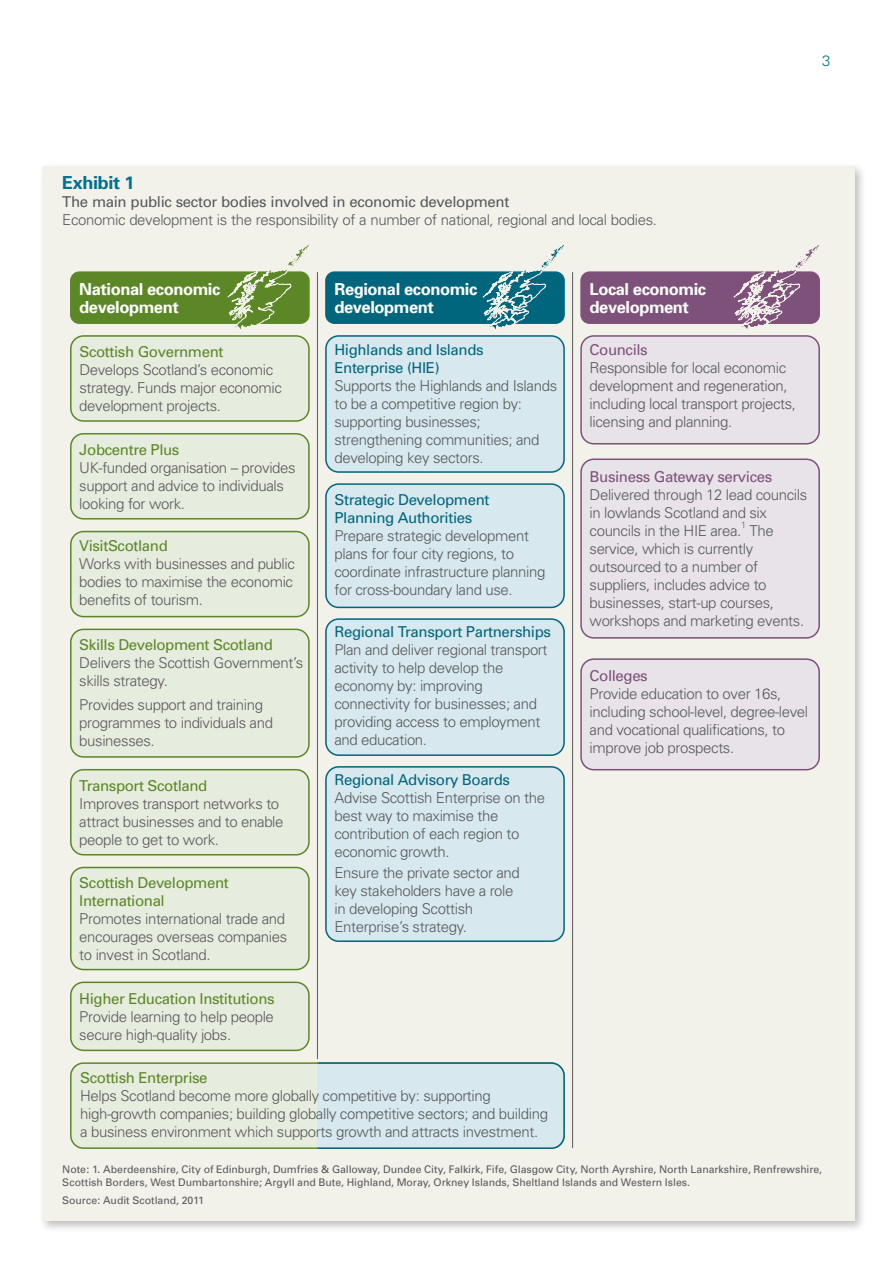
<style>
.page{position:relative;width:893px;height:1263px;background:#fff}
.page>*{position:absolute;margin:0;border:0;box-sizing:border-box;transform-origin:0 0}
.t1{font:700 18px "Univers";letter-spacing:-.02em;color:#00728f}
.t2{font:700 16.5px/18px "Univers";letter-spacing:-.025em;color:#fff}
.t3{font:300 15px/18px "Univers";letter-spacing:-.025em;color:#58595b}
.t4{font:300 15px "Univers";color:#00728f}
.t5{font:10.5px/12.6px "Univers";letter-spacing:-.005em;color:#58595b}
.t6{font:300 9px "Univers";color:#58595b}
.s1{font-weight:400}
.s2{font-weight:400;color:#5c8727}
.s3{font-weight:400;color:#00667d}
.s4{font-weight:400;color:#7d5179}
</style>
<div class="page">
<div style="left:39px;top:162px;width:828px;height:1071px;background:#000;opacity:.25"></div>
<div style="left:43px;top:166px;width:812px;height:1054px;background:#f2f1ea"></div>
<hr style="left:317px;top:272px;width:1px;height:787px;background:#58595b">
<div style="left:71px;top:272px;width:238px;height:51px;background:#5c8727;border-radius:9px"></div>
<div style="left:70px;top:271px;width:240px;height:53px;border:2px solid #5c8727;border-radius:9px"></div>
<div style="left:326px;top:272px;width:238px;height:51px;background:#00667d;border-radius:9px"></div>
<div style="left:325px;top:271px;width:240px;height:53px;border:2px solid #00667d;border-radius:9px"></div>
<div style="left:581px;top:272px;width:238px;height:51px;background:#7d5179;border-radius:9px"></div>
<div style="left:580px;top:271px;width:240px;height:53px;border:2px solid #7d5179;border-radius:9px"></div>
<svg style="left:227px;top:245px;width:82px;height:84px"></svg>
<svg style="left:733px;top:245px;width:86px;height:84px"></svg>
<div style="left:71px;top:1063px;width:493px;height:85px;background:#e6ecde;border-radius:13px"></div>
<div style="left:70px;top:1062px;width:495px;height:87px;border:2px solid #5c8727;border-radius:13px"></div>
<div style="left:316px;top:1062px;width:249px;height:87px;background:#d7e8ee"></div>
<div style="left:71px;top:336px;width:238px;height:85px;background:#e6ecde;border-radius:13px"></div>
<div style="left:70px;top:335px;width:240px;height:87px;border:2px solid #5c8727;border-radius:13px"></div>
<div style="left:71px;top:867px;width:238px;height:102px;background:#e6ecde;border-radius:13px"></div>
<div style="left:70px;top:867px;width:240px;height:103px;border:2px solid #5c8727;border-radius:13px"></div>
<div style="left:71px;top:434px;width:238px;height:85px;background:#e6ecde;border-radius:13px"></div>
<div style="left:70px;top:433px;width:240px;height:86px;border:2px solid #5c8727;border-radius:13px"></div>
<div style="left:71px;top:531px;width:238px;height:86px;background:#e6ecde;border-radius:13px"></div>
<div style="left:70px;top:531px;width:240px;height:86px;border:2px solid #5c8727;border-radius:13px"></div>
<div style="left:71px;top:982px;width:238px;height:68px;background:#e6ecde;border-radius:13px"></div>
<div style="left:70px;top:981px;width:240px;height:70px;border:2px solid #5c8727;border-radius:13px"></div>
<div style="left:71px;top:770px;width:238px;height:85px;background:#e6ecde;border-radius:13px"></div>
<div style="left:70px;top:769px;width:240px;height:86px;border:2px solid #5c8727;border-radius:13px"></div>
<div style="left:71px;top:629px;width:238px;height:128px;background:#e6ecde;border-radius:13px"></div>
<div style="left:70px;top:629px;width:240px;height:129px;border:2px solid #5c8727;border-radius:13px"></div>
<div style="left:581px;top:336px;width:238px;height:108px;background:#e8e2e9;border-radius:13px"></div>
<div style="left:580px;top:335px;width:240px;height:109px;border:2px solid #7d5179;border-radius:13px"></div>
<div style="left:581px;top:459px;width:238px;height:179px;background:#e8e2e9;border-radius:13px"></div>
<div style="left:580px;top:458px;width:240px;height:181px;border:2px solid #7d5179;border-radius:13px"></div>
<div style="left:581px;top:659px;width:238px;height:111px;background:#e8e2e9;border-radius:13px"></div>
<div style="left:580px;top:658px;width:240px;height:112px;border:2px solid #7d5179;border-radius:13px"></div>
<div style="left:326px;top:336px;width:238px;height:136px;background:#d7e8ee;border-radius:13px"></div>
<div style="left:325px;top:335px;width:240px;height:138px;border:2px solid #00667d;border-radius:13px"></div>
<div style="left:326px;top:767px;width:238px;height:174px;background:#d7e8ee;border-radius:13px"></div>
<div style="left:325px;top:766px;width:240px;height:176px;border:2px solid #00667d;border-radius:13px"></div>
<div style="left:326px;top:619px;width:238px;height:136px;background:#d7e8ee;border-radius:13px"></div>
<div style="left:325px;top:618px;width:240px;height:138px;border:2px solid #00667d;border-radius:13px"></div>
<div style="left:326px;top:484px;width:238px;height:123px;background:#d7e8ee;border-radius:13px"></div>
<div style="left:325px;top:483px;width:240px;height:125px;border:2px solid #00667d;border-radius:13px"></div>
<svg style="left:482px;top:245px;width:82px;height:85px"></svg>
<hr style="left:572px;top:272px;width:1px;height:876px;background:#58595b">
<p class="t4" style="left:822px;top:52px;width:10px">3</p>
<p class="t1" style="left:62px;top:172px;width:74px">Exhibit 1</p>
<p class="t3" style="left:62px;top:193px;width:596px"><span class="s1">The main public sector bodies involved in economic development<br></span>Economic development is the responsibility of a number of national, regional and local bodies.</p>
<p class="t2" style="left:79px;top:280px;width:143px">National economic development</p>
<p class="t2" style="left:334px;top:280px;width:144px">Regional economic development</p>
<p class="t2" style="left:590px;top:280px;width:118px">Local economic development</p>
<p class="t3" style="left:79px;top:342px;width:204px"><span class="s2">Scottish Government<br></span>Develops Scotland’s economic strategy. Funds major economic development projects.</p>
<p class="t3" style="left:79px;top:440px;width:218px"><span class="s2">Jobcentre Plus<br></span>UK-funded organisation – provides support and advice to individuals looking for work.</p>
<p class="t3" style="left:79px;top:537px;width:217px"><span class="s2">VisitScotland<br></span>Works with businesses and public bodies to maximise the economic benefits of tourism.</p>
<p class="t3" style="left:79px;top:636px;width:226px"><span class="s2">Skills Development Scotland<br></span>Delivers the Scottish Government’s skills strategy.</p>
<p class="t3" style="left:79px;top:696px;width:195px">Provides support and training programmes to individuals and businesses.</p>
<p class="t3" style="left:79px;top:776px;width:206px"><span class="s2">Transport Scotland<br></span>Improves transport networks to attract businesses and to enable people to get to work.</p>
<p class="t3" style="left:79px;top:873px;width:209px"><span class="s2">Scottish Development<br>International<br></span>Promotes international trade and encourages overseas companies to invest in Scotland.</p>
<p class="t3" style="left:79px;top:990px;width:197px;text-align:justify"><span class="s2">Higher Education Institutions </span>Provide learning to help people secure high-quality jobs.</p>
<p class="t3" style="left:334px;top:340px;width:224px"><span class="s3">Highlands and Islands<br>Enterprise (HIE)<br></span>Supports the Highlands and Islands to be a competitive region by: supporting businesses; strengthening communities; and developing key sectors.</p>
<p class="t3" style="left:334px;top:491px;width:213px"><span class="s3">Strategic Development<br>Planning Authorities<br></span>Prepare strategic development plans for four city regions, to coordinate infrastructure planning for cross-boundary land use.</p>
<p class="t3" style="left:334px;top:623px;width:218px"><span class="s3">Regional Transport Partnerships<br></span>Plan and deliver regional transport activity to help develop the economy by: improving connectivity for businesses; and providing access to employment and education.</p>
<p class="t3" style="left:334px;top:770px;width:212px"><span class="s3">Regional Advisory Boards<br></span>Advise Scottish Enterprise on the best way to maximise the contribution of each region to economic growth.</p>
<p class="t3" style="left:334px;top:863px;width:187px">Ensure the private sector and key stakeholders have a role in developing Scottish<br>Enterprise’s strategy.</p>
<p class="t3" style="left:80px;top:1068px;width:469px"><span class="s2">Scottish Enterprise<br></span>Helps Scotland become more globally competitive by: supporting high-growth companies; building globally competitive sectors; and building a business environment which supports growth and attracts investment.</p>
<p class="t3" style="left:590px;top:340px;width:208px"><span class="s4">Councils<br></span>Responsible for local economic development and regeneration, including local transport projects, licensing and planning.</p>
<p class="t3" style="left:590px;top:467px;width:219px"><span class="s4">Business Gateway services<br></span>Delivered through 12 lead councils in lowlands Scotland and six councils in the HIE area.</p>
<p class="t6" style="left:741px;top:519px;width:7px">1</p>
<p class="t3" style="left:590px;top:521px;width:216px;text-indent:160px">The service, which is currently outsourced to a number of suppliers, includes advice to businesses, start-up courses, workshops and marketing events.</p>
<p class="t3" style="left:590px;top:667px;width:220px"><span class="s4">Colleges<br></span>Provide education to over 16s, including school-level, degree-level and vocational qualifications, to improve job prospects.</p>
<p class="t5" style="left:62px;top:1163px;width:761px">Note: 1. Aberdeenshire, City of Edinburgh, Dumfries &amp; Galloway, Dundee City, Falkirk, Fife, Glasgow City, North Ayrshire, North Lanarkshire, Renfrewshire,<br>Scottish Borders, West Dumbartonshire; Argyll and Bute, Highland, Moray, Orkney Islands, Sheltland Islands and Western Isles.</p>
<p class="t5" style="left:62px;top:1194px;width:143px">Source: Audit Scotland, 2011</p>
</div>
